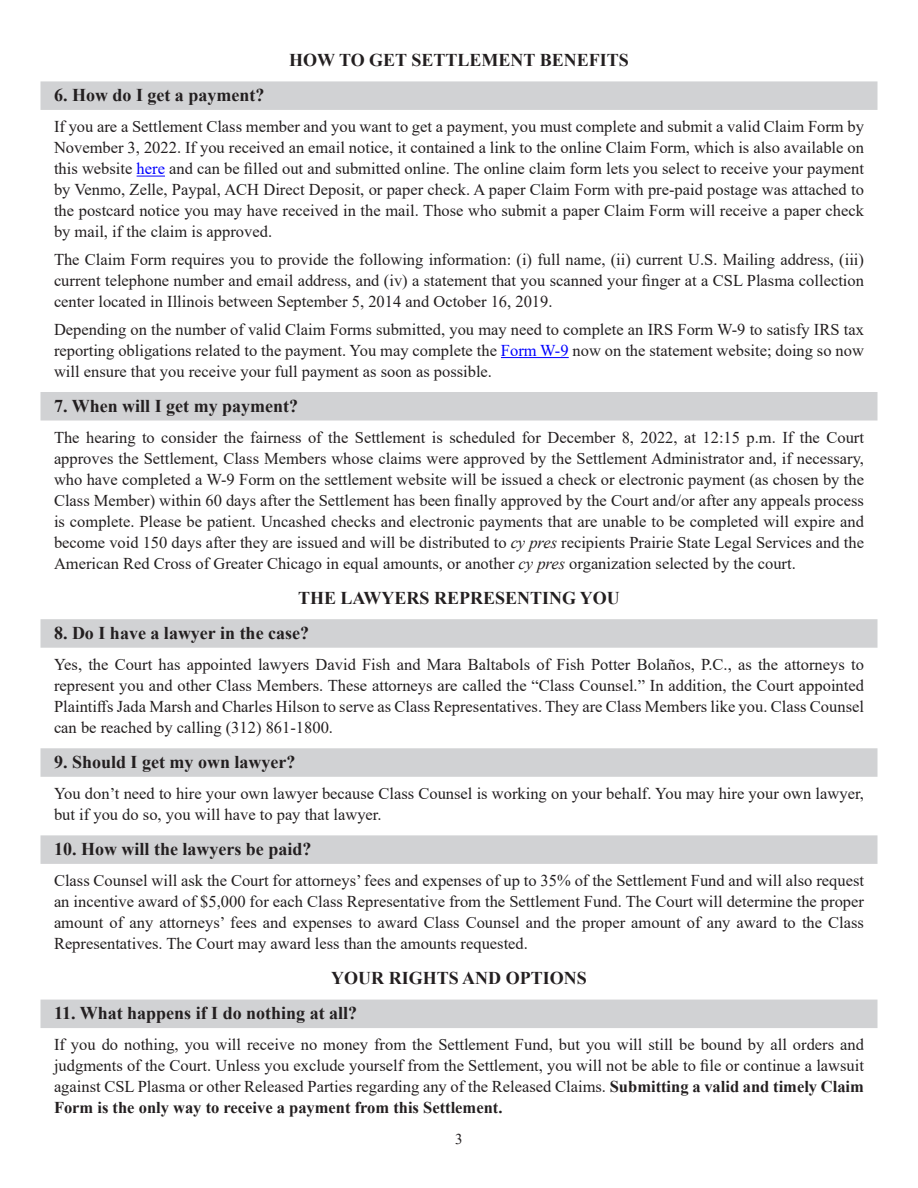
<style>
.page{position:relative;width:918px;height:1188px;background:#fff}
.page>*{position:absolute;margin:0;border:0;box-sizing:border-box;transform-origin:0 0}
.QUESTION{font:700 18px "Times New Roman";color:#231f20}
.HEADING{font:700 18px "Times New Roman";color:#231f20}
.BODY{font:16.5px/21px "Times New Roman";color:#231f20;text-align:justify}
.t1{font:15px "Times New Roman";color:#231f20}
.s1{color:#00f}
.s2{font-style:italic}
.s3{font-weight:700}
</style>
<div class="page">
<div style="left:40px;top:81px;width:838px;height:29px;background:#d1d2d4"></div>
<svg style="left:137px;top:176px;width:28px;height:1px"></svg>
<hr style="left:501px;top:357px;width:68px;height:1px;background:#00f">
<div style="left:40px;top:392px;width:838px;height:29px;background:#d1d2d4"></div>
<div style="left:40px;top:619px;width:838px;height:29px;background:#d1d2d4"></div>
<div style="left:40px;top:748px;width:838px;height:29px;background:#d1d2d4"></div>
<div style="left:40px;top:835px;width:838px;height:29px;background:#d1d2d4"></div>
<div style="left:40px;top:1000px;width:838px;height:28px;background:#d1d2d4"></div>
<p class="HEADING" style="left:289px;top:47px;width:341px">HOW TO GET SETTLEMENT BENEFITS</p>
<p class="QUESTION" style="left:54px;top:82px;width:212px">6. How do I get a payment?</p>
<p class="BODY" style="left:54px;top:116px;width:812px">If you are a Settlement Class member and you want to get a payment, you must complete and submit a valid Claim Form by November 3, 2022. If you received an email notice, it contained a link to the online Claim Form, which is also available on this website <span class="s1">here</span> and can be filled out and submitted online. The online claim form lets you select to receive your payment by Venmo, Zelle, Paypal, ACH Direct Deposit, or paper check. A paper Claim Form with pre-paid postage was attached to the postcard notice you may have received in the mail. Those who submit a paper Claim Form will receive a paper check by mail, if the claim is approved.</p>
<p class="BODY" style="left:54px;top:248px;width:812px">The Claim Form requires you to provide the following information: (i) full name, (ii) current U.S. Mailing address, (iii) current telephone number and email address, and (iv) a statement that you scanned your finger at a CSL Plasma collection center located in Illinois between September 5, 2014 and October 16, 2019.</p>
<p class="BODY" style="left:54px;top:318px;width:812px">Depending on the number of valid Claim Forms submitted, you may need to complete an IRS Form W-9 to satisfy IRS tax reporting obligations related to the payment. You may complete the <span class="s1">Form W-9</span> now on the statement website; doing so now will ensure that you receive your full payment as soon as possible.</p>
<p class="QUESTION" style="left:54px;top:393px;width:246px">7. When will I get my payment?</p>
<p class="BODY" style="left:54px;top:426px;width:812px">The hearing to consider the fairness of the Settlement is scheduled for December 8, 2022, at 12:15 p.m. If the Court approves the Settlement, Class Members whose claims were approved by the Settlement Administrator and, if necessary, who have completed a W-9 Form on the settlement website will be issued a check or electronic payment (as chosen by the Class Member) within 60 days after the Settlement has been finally approved by the Court and/or after any appeals process is complete. Please be patient. Uncashed checks and electronic payments that are unable to be completed will expire and become void 150 days after they are issued and will be distributed to <span class="s2">cy pres</span> recipients Prairie State Legal Services and the American Red Cross of Greater Chicago in equal amounts, or another <span class="s2">cy pres</span> organization selected by the court.</p>
<p class="HEADING" style="left:298px;top:585px;width:323px">THE LAWYERS REPRESENTING YOU</p>
<p class="QUESTION" style="left:54px;top:620px;width:257px">8. Do I have a lawyer in the case?</p>
<p class="BODY" style="left:54px;top:654px;width:812px">Yes, the Court has appointed lawyers David Fish and Mara Baltabols of Fish Potter Bolaños, P.C., as the attorneys to represent you and other Class Members. These attorneys are called the “Class Counsel.” In addition, the Court appointed Plaintiffs Jada Marsh and Charles Hilson to serve as Class Representatives. They are Class Members like you. Class Counsel can be reached by calling (312) 861-1800.</p>
<p class="QUESTION" style="left:54px;top:749px;width:243px">9. Should I get my own lawyer?</p>
<p class="BODY" style="left:54px;top:783px;width:811px">You don’t need to hire your own lawyer because Class Counsel is working on your behalf. You may hire your own lawyer, but if you do so, you will have to pay that lawyer.</p>
<p class="QUESTION" style="left:54px;top:836px;width:259px">10. How will the lawyers be paid?</p>
<p class="BODY" style="left:54px;top:870px;width:812px">Class Counsel will ask the Court for attorneys’ fees and expenses of up to 35% of the Settlement Fund and will also request an incentive award of $5,000 for each Class Representative from the Settlement Fund. The Court will determine the proper amount of any attorneys’ fees and expenses to award Class Counsel and the proper amount of any award to the Class Representatives. The Court may award less than the amounts requested.</p>
<p class="HEADING" style="left:331px;top:965px;width:257px">YOUR RIGHTS AND OPTIONS</p>
<p class="QUESTION" style="left:54px;top:1000px;width:305px">11. What happens if I do nothing at all?</p>
<p class="BODY" style="left:54px;top:1034px;width:812px">If you do nothing, you will receive no money from the Settlement Fund, but you will still be bound by all orders and judgments of the Court. Unless you exclude yourself from the Settlement, you will not be able to file or continue a lawsuit against CSL Plasma or other Released Parties regarding any of the Released Claims. <span class="s3">Submitting a valid and timely Claim Form is the only way to receive a payment from this Settlement.</span></p>
<p class="t1" style="left:455px;top:1129px;width:9px">3</p>
</div>
